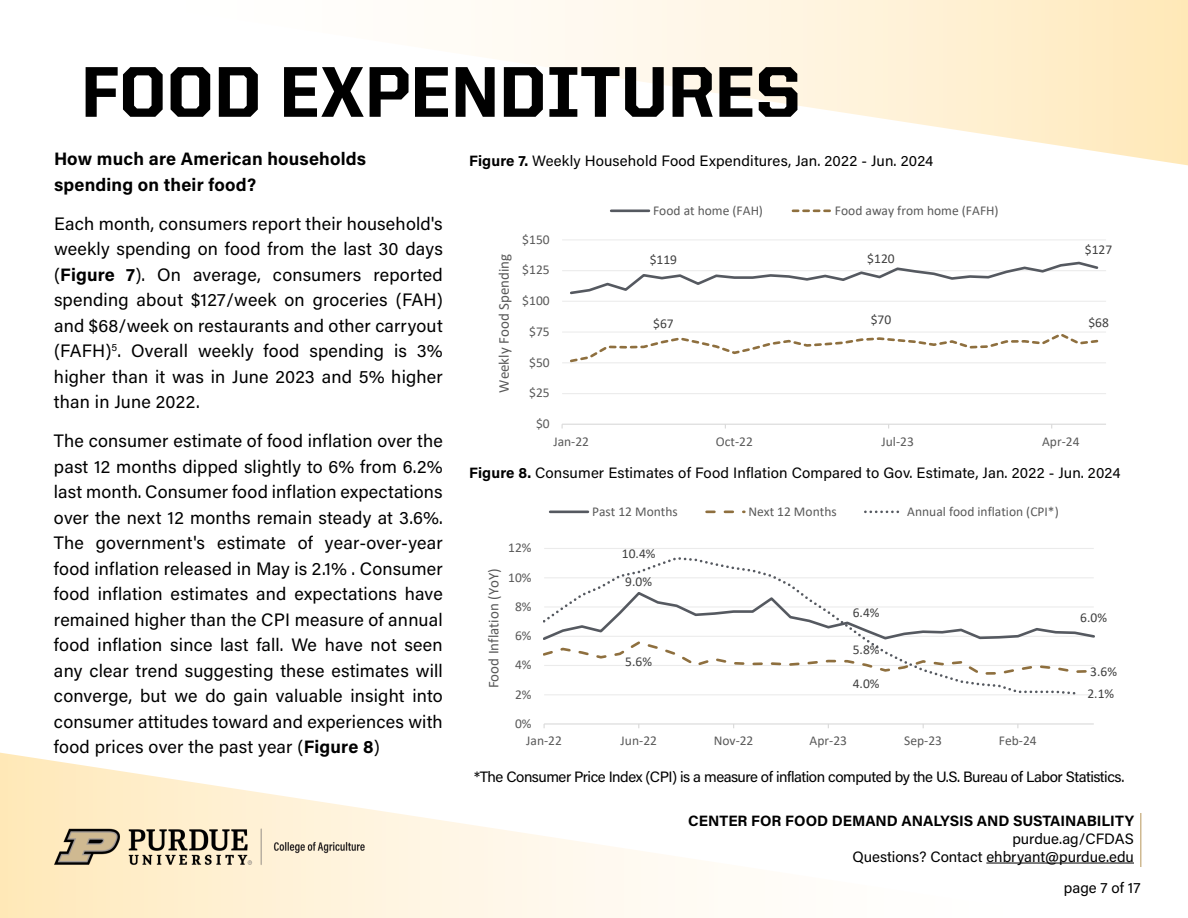
<style>
.page{position:relative;width:1188px;height:918px;background:#fff}
.page>*{position:absolute;margin:0;border:0;box-sizing:border-box;transform-origin:0 0}
.t1{font:800 72px "United Sans Reg";color:#000}
.t2{font:18px/25.5px "Acumin Pro";letter-spacing:.01em;color:#000;text-align:justify}
.t3{font:700 18px/25.5px "Acumin Pro";letter-spacing:.01em;color:#000}
.t4{font:15px/18px "Acumin Pro";color:#000;text-align:right}
.t5{font:15px "Acumin Pro";letter-spacing:-.03em;color:#000}
.t6{font:700 15px "Acumin Pro";letter-spacing:-.005em;color:#000}
.t7{font:15px "Calibri";color:#595959}
.t8{font:13.5px "Calibri";color:#595959}
.t9{font:13.5px "Calibri";color:#404040}
.s1{font-weight:700}
</style>
<div class="page">
<svg style="left:480px;top:0;width:708px;height:165px"></svg>
<svg style="left:0;top:753px;width:1080px;height:165px"></svg>
<hr style="left:986px;top:863px;width:148px;height:1px;background:#000">
<hr style="left:1140px;top:813px;width:2px;height:54px;background:#cfb991">
<img style="left:54px;top:828px;width:367px;height:39px">
<hr style="left:562px;top:393px;width:544px;height:1px;background:#ececec">
<hr style="left:562px;top:362px;width:544px;height:1px;background:#f0f0f0">
<hr style="left:562px;top:331px;width:544px;height:2px;background:#f4f4f4">
<hr style="left:562px;top:301px;width:544px;height:1px;background:#efefef">
<hr style="left:562px;top:270px;width:544px;height:1px;background:#ededed">
<hr style="left:562px;top:239px;width:544px;height:1px;background:#f2f2f2">
<hr style="left:562px;top:424px;width:544px;height:1px;background:#d9d9d9">
<svg style="left:570px;top:261px;width:529px;height:34px"></svg>
<svg style="left:570px;top:334px;width:529px;height:29px"></svg>
<hr style="left:611px;top:210px;width:38px;height:2px;background:#555960">
<svg style="left:793px;top:210px;width:38px;height:2px"></svg>
<div style="left:481px;top:490px;width:641px;height:270px;background:#fff"></div>
<hr style="left:544px;top:694px;width:550px;height:1px;background:#f0f0f0">
<hr style="left:544px;top:577px;width:550px;height:1px;background:#f0f0f0">
<hr style="left:544px;top:548px;width:550px;height:1px;background:#ebebeb">
<hr style="left:544px;top:723px;width:550px;height:2px;background:#d9d9d9">
<svg style="left:544px;top:557px;width:534px;height:138px"></svg>
<hr style="left:550px;top:511px;width:38px;height:2px;background:#555960">
<svg style="left:707px;top:511px;width:37px;height:2px"></svg>
<svg style="left:865px;top:511px;width:35px;height:2px"></svg>
<h1 class="t1" style="left:81px;top:52px;width:721px">FOOD EXPENDITURES</h1>
<p class="t3" style="left:54px;top:145px;width:314px">How much are American households spending on their food?</p>
<p class="t2" style="left:54px;top:210px;width:390px">Each month, consumers report their household's weekly spending on food from the last 30 days (<span class="s1">Figure 7</span>). On average, consumers reported spending about $127/week on groceries (FAH) and $68/week on restaurants and other carryout (FAFH)<sup>5</sup>. Overall weekly food spending is 3% higher than it was in June 2023 and 5% higher than in June 2022.</p>
<p class="t2" style="left:54px;top:427px;width:390px">The consumer estimate of food inflation over the past 12 months dipped slightly to 6% from 6.2% last month. Consumer food inflation expectations over the next 12 months remain steady at 3.6%.<br>The government's estimate of year-over-year food inflation released in May is 2.1% . Consumer food inflation estimates and expectations have remained higher than the CPI measure of annual food inflation since last fall. We have not seen any clear trend suggesting these estimates will converge, but we do gain valuable insight into consumer attitudes toward and experiences with food prices over the past year (<span class="s1">Figure 8</span>)</p>
<p class="t4" style="left:469px;top:151px;width:466px"><span class="s1">Figure 7.</span> Weekly Household Food Expenditures, Jan. 2022 - Jun. 2024</p>
<p class="t7" style="left:493px;top:393px;width:140px;rotate:-90deg">Weekly Food Spending</p>
<p class="t8" style="left:522px;top:230px;width:29px">$150</p>
<p class="t8" style="left:522px;top:261px;width:29px">$125</p>
<p class="t8" style="left:522px;top:291px;width:29px">$100</p>
<p class="t8" style="left:529px;top:322px;width:22px">$75</p>
<p class="t8" style="left:529px;top:353px;width:22px">$50</p>
<p class="t8" style="left:529px;top:383px;width:22px">$25</p>
<p class="t8" style="left:536px;top:414px;width:15px">$0</p>
<p class="t8" style="left:653px;top:201px;width:111px">Food at home (FAH)</p>
<p class="t8" style="left:835px;top:201px;width:165px">Food away from home (FAFH)</p>
<p class="t9" style="left:650px;top:250px;width:29px">$119</p>
<p class="t9" style="left:867px;top:249px;width:29px">$120</p>
<p class="t9" style="left:1085px;top:240px;width:29px">$127</p>
<p class="t9" style="left:653px;top:314px;width:22px">$67</p>
<p class="t9" style="left:871px;top:311px;width:22px">$70</p>
<p class="t9" style="left:1088px;top:313px;width:22px">$68</p>
<p class="t8" style="left:553px;top:432px;width:37px">Jan-22</p>
<p class="t8" style="left:716px;top:432px;width:38px">Oct-22</p>
<p class="t8" style="left:881px;top:432px;width:34px">Jul-23</p>
<p class="t8" style="left:1042px;top:432px;width:39px">Apr-24</p>
<p class="t4" style="left:469px;top:463px;width:653px"><span class="s1">Figure 8.</span> Consumer Estimates of Food Inflation Compared to Gov. Estimate, Jan. 2022 - Jun. 2024</p>
<p class="t8" style="left:592px;top:502px;width:87px">Past 12 Months</p>
<p class="t8" style="left:748px;top:502px;width:90px">Next 12 Months</p>
<p class="t8" style="left:907px;top:502px;width:153px">Annual food inflation (CPI*)</p>
<p class="t7" style="left:483px;top:688px;width:121px;rotate:-90deg">Food Inflation (YoY)</p>
<p class="t8" style="left:508px;top:538px;width:25px">12%</p>
<p class="t8" style="left:508px;top:568px;width:25px">10%</p>
<p class="t8" style="left:515px;top:597px;width:18px">8%</p>
<p class="t8" style="left:515px;top:626px;width:18px">6%</p>
<p class="t8" style="left:515px;top:655px;width:18px">4%</p>
<p class="t8" style="left:515px;top:685px;width:18px">2%</p>
<p class="t8" style="left:515px;top:714px;width:18px">0%</p>
<p class="t9" style="left:622px;top:544px;width:35px">10.4%</p>
<p class="t9" style="left:625px;top:573px;width:28px">9.0%</p>
<p class="t9" style="left:625px;top:652px;width:28px">5.6%</p>
<p class="t9" style="left:853px;top:603px;width:28px">6.4%</p>
<p class="t9" style="left:853px;top:640px;width:28px">5.8%</p>
<p class="t9" style="left:853px;top:674px;width:28px">4.0%</p>
<p class="t8" style="left:526px;top:731px;width:37px">Jan-22</p>
<p class="t8" style="left:621px;top:731px;width:38px">Jun-22</p>
<p class="t8" style="left:714px;top:731px;width:41px">Nov-22</p>
<p class="t8" style="left:810px;top:731px;width:39px">Apr-23</p>
<p class="t8" style="left:904px;top:731px;width:39px">Sep-23</p>
<p class="t8" style="left:999px;top:731px;width:39px">Feb-24</p>
<p class="t9" style="left:1080px;top:608px;width:28px">6.0%</p>
<p class="t9" style="left:1090px;top:662px;width:28px">3.6%</p>
<p class="t9" style="left:1087px;top:684px;width:28px">2.1%</p>
<p class="t5" style="left:474px;top:767px;width:652px">*The Consumer Price Index (CPI) is a measure of inflation computed by the U.S. Bureau of Labor Statistics.</p>
<p class="t6" style="left:688px;top:810px;width:447px">CENTER FOR FOOD DEMAND ANALYSIS AND SUSTAINABILITY</p>
<p class="t4" style="left:852px;top:829px;width:283px">purdue.ag/CFDAS<br>Questions? Contact ehbryant@purdue.edu</p>
<p class="t4" style="left:1064px;top:879px;width:78px">page 7 of 17</p>
</div>
